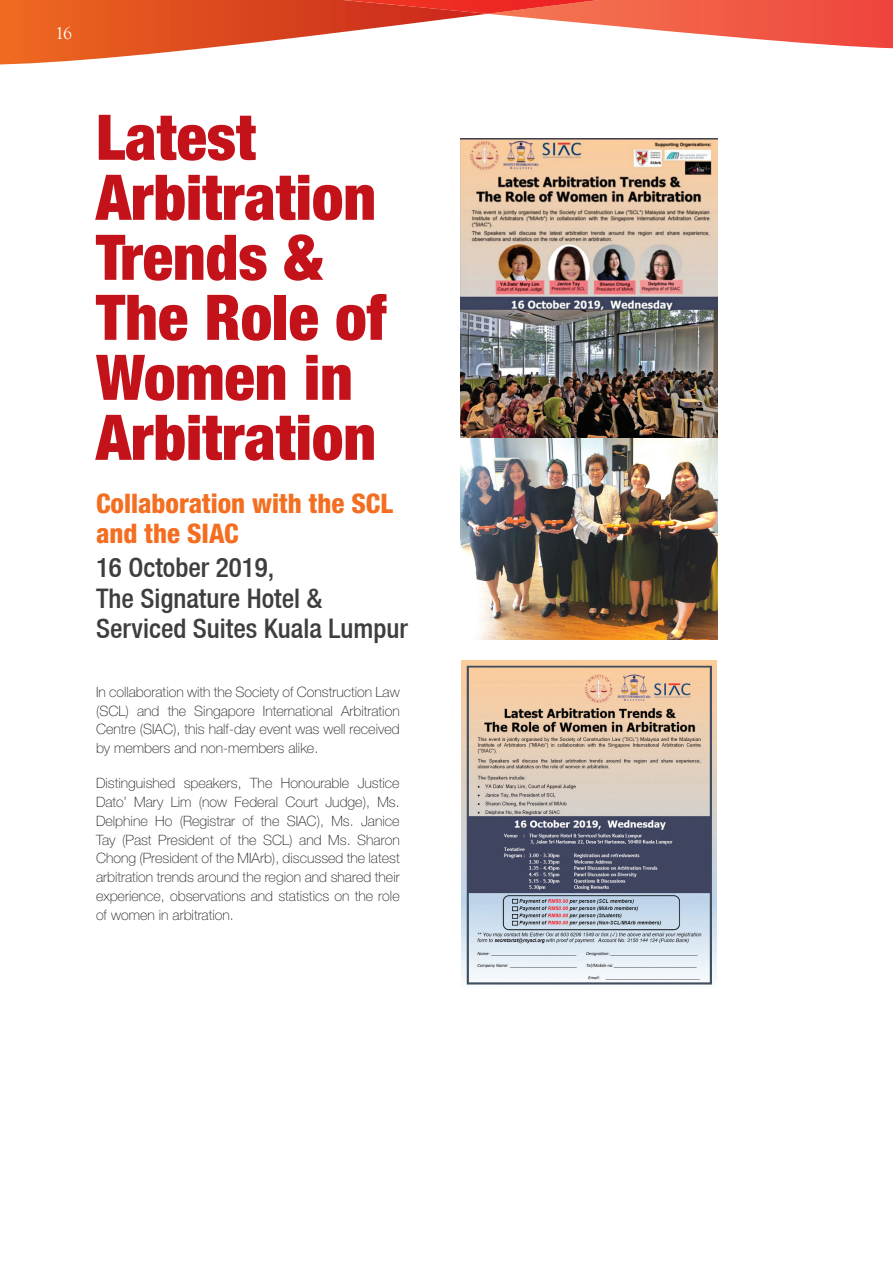
<style>
.page{position:relative;width:893px;height:1263px;background:#fff}
.page>*{position:absolute;margin:0;border:0;box-sizing:border-box;transform-origin:0 0}
.Event_-_title{font:900 condensed 63px/60px "Helvetica Neue LT Pro";color:#c4121a}
.Event_-_date{font:500 condensed 27px/30px "Helvetica Neue LT";color:#3e3e3f}
.Event_-_title_2{font:800 condensed 27px/30px "Helvetica Neue LT Pro";color:#f36e21}
.t1{font:18px "Goudy Old Style T";color:#fff}
.Body_Txt{font:100 14.25px/18.8px "Helvetica Neue LT Pro";color:#231f20;text-align:justify}
</style>
<div class="page">
<svg style="left:0;top:0;width:486px;height:65px"></svg>
<svg style="left:490px;top:0;width:403px;height:48px"></svg>
<img style="left:46px;top:0;width:783px;height:14px">
<img style="left:460px;top:138px;width:258px;height:300px">
<img style="left:460px;top:438px;width:258px;height:201px">
<img style="left:461px;top:660px;width:256px;height:325px">
<p class="t1" style="left:55px;top:23px;width:18px">16</p>
<p class="Event_-_title" style="left:96px;top:106px;width:292px">Latest<br>Arbitration<br>Trends &amp;<br>The Role of<br>Women in<br>Arbitration</p>
<p class="Event_-_title_2" style="left:96px;top:488px;width:298px">Collaboration with the SCL and the SIAC</p>
<p class="Event_-_date" style="left:96px;top:552px;width:313px">16 October 2019,<br>The Signature Hotel &amp;<br>Serviced Suites Kuala Lumpur</p>
<p class="Body_Txt" style="left:96px;top:682px;width:305px">In collaboration with the Society of Construction Law (SCL) and the Singapore International Arbitration Centre (SIAC), this half-day event was well received by members and non-members alike.</p>
<p class="Body_Txt" style="left:96px;top:774px;width:305px">Distinguished speakers, The Honourable Justice Dato’ Mary Lim (now Federal Court Judge), Ms.<br>Delphine Ho (Registrar of the SIAC), Ms. Janice Tay (Past President of the SCL) and Ms. Sharon Chong (President of the MIArb), discussed the latest arbitration trends around the region and shared their experience, observations and statistics on the role of women in arbitration.</p>
</div>
